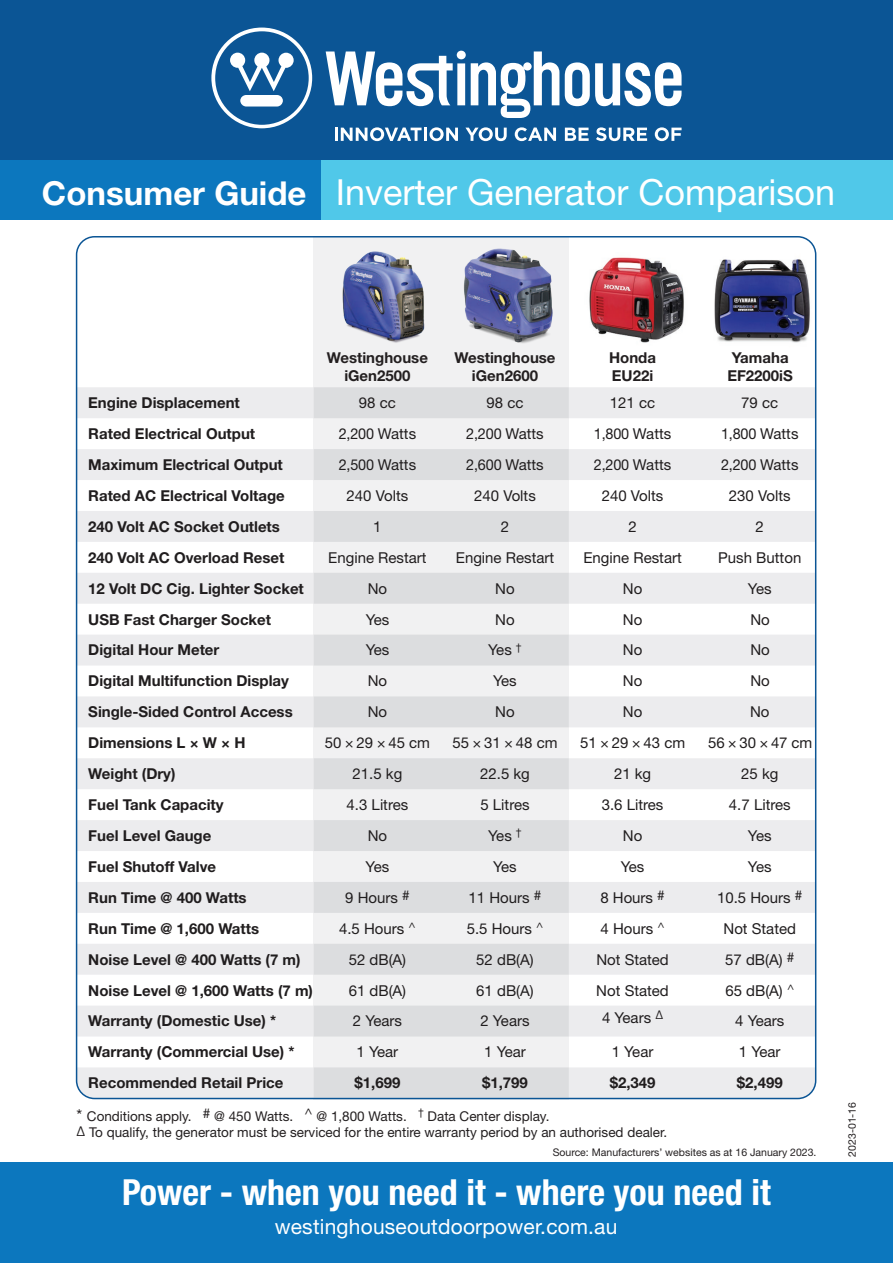
<style>
.page{position:relative;width:893px;height:1263px;background:#fff}
.page>*{position:absolute;margin:0;border:0;box-sizing:border-box;transform-origin:0 0}
.t1{font:36px "Helvetica Neue LT Std";color:#fff}
.t2{font:700 condensed 36px "Helvetica Neue LT Std";color:#fff}
.t3{font:21px "Helvetica Neue LT Std";letter-spacing:.01em;color:#fff}
.t4{font:700 15px "Helvetica Neue LT Std";color:#201d1e}
.t5{font:15px "Helvetica Neue LT Std";color:#201d1e}
.t6{font:15px "Helvetica Neue LT Std";color:#201d1e;scale:.96 1}
.t7{font:700 15px/18px "Helvetica Neue LT Std";color:#231f20;text-align:center}
.t8{font:13.5px/16.5px "Helvetica Neue LT Std";color:#231f20}
.t9{font:10.5px "Helvetica Neue LT Std";color:#231f20}
.s1{font-weight:700;font-size:33px}
.s2{font-size:16.5px}
</style>
<div class="page">
<div style="left:0;top:0;width:893px;height:181px;background:#0b5595"></div>
<div style="left:0;top:161px;width:893px;height:59px;background:#0c77be"></div>
<div style="left:322px;top:161px;width:571px;height:59px;background:#50c8e9"></div>
<div style="left:0;top:1162px;width:893px;height:101px;background:#0c77be"></div>
<svg style="left:326px;top:51px;width:233px;height:67px"></svg>
<svg style="left:565px;top:62px;width:117px;height:44px"></svg>
<svg style="left:211px;top:28px;width:101px;height:100px"></svg>
<svg style="left:335px;top:127px;width:123px;height:14px"></svg>
<svg style="left:465px;top:127px;width:42px;height:14px"></svg>
<svg style="left:515px;top:127px;width:41px;height:14px"></svg>
<svg style="left:565px;top:128px;width:24px;height:13px"></svg>
<svg style="left:596px;top:127px;width:51px;height:14px"></svg>
<svg style="left:655px;top:127px;width:27px;height:14px"></svg>
<div style="left:314px;top:236px;width:255px;height:863px;background:#f1f1f2"></div>
<svg style="left:78px;top:387px;width:738px;height:710px;fill:#ececee"></svg>
<svg style="left:314px;top:387px;width:255px;height:709px;fill:#dcdddf"></svg>
<hr style="left:77px;top:1067px;width:1px;height:30px;background:#ececee">
<hr style="left:77px;top:1097px;width:237px;height:1px;background:#ececee">
<hr style="left:696px;top:1097px;width:120px;height:1px;background:#ececee">
<img style="left:589px;top:257px;width:95px;height:86px">
<img style="left:714px;top:259px;width:96px;height:84px">
<img style="left:342px;top:251px;width:83px;height:92px">
<img style="left:464px;top:248px;width:89px;height:95px">
<h1 class="t1" style="left:42px;top:179px;width:795px"><span class="s1">Consumer Guide</span> Inverter Generator Comparison</h1>
<p class="t7" style="left:327px;top:350px;width:103px">Westinghouse iGen2500</p>
<p class="t7" style="left:454px;top:350px;width:103px">Westinghouse iGen2600</p>
<p class="t7" style="left:609px;top:350px;width:48px;text-align:left">Honda<br>EU22i</p>
<p class="t7" style="left:727px;top:350px;width:67px;text-align:left">Yamaha<br>EF2200iS</p>
<p class="t4" style="left:88px;top:396px;width:153px">Engine Displacement</p>
<p class="t5" style="left:359px;top:397px;width:38px">98 cc</p>
<p class="t5" style="left:486px;top:397px;width:38px">98 cc</p>
<p class="t5" style="left:610px;top:397px;width:47px">121 cc</p>
<p class="t5" style="left:741px;top:397px;width:38px">79 cc</p>
<p class="t4" style="left:88px;top:427px;width:168px">Rated Electrical Output</p>
<p class="t6" style="left:339px;top:428px;width:82px">2,200 Watts</p>
<p class="t6" style="left:466px;top:428px;width:82px">2,200 Watts</p>
<p class="t6" style="left:594px;top:428px;width:82px">1,800 Watts</p>
<p class="t6" style="left:721px;top:428px;width:82px">1,800 Watts</p>
<p class="t4" style="left:88px;top:458px;width:196px">Maximum Electrical Output</p>
<p class="t6" style="left:339px;top:459px;width:82px">2,500 Watts</p>
<p class="t6" style="left:466px;top:459px;width:82px">2,600 Watts</p>
<p class="t6" style="left:594px;top:459px;width:82px">2,200 Watts</p>
<p class="t6" style="left:721px;top:459px;width:82px">2,200 Watts</p>
<p class="t4" style="left:88px;top:489px;width:198px">Rated AC Electrical Voltage</p>
<p class="t5" style="left:347px;top:490px;width:63px">240 Volts</p>
<p class="t5" style="left:474px;top:490px;width:63px">240 Volts</p>
<p class="t5" style="left:602px;top:490px;width:63px">240 Volts</p>
<p class="t5" style="left:729px;top:490px;width:63px">230 Volts</p>
<p class="t4" style="left:88px;top:520px;width:193px">240 Volt AC Socket Outlets</p>
<p class="t5" style="left:373px;top:521px;width:10px">1</p>
<p class="t5" style="left:501px;top:521px;width:10px">2</p>
<p class="t5" style="left:628px;top:521px;width:10px">2</p>
<p class="t5" style="left:756px;top:521px;width:10px">2</p>
<p class="t4" style="left:88px;top:551px;width:198px">240 Volt AC Overload Reset</p>
<p class="t5" style="left:328px;top:552px;width:100px">Engine Restart</p>
<p class="t5" style="left:456px;top:552px;width:100px">Engine Restart</p>
<p class="t5" style="left:583px;top:552px;width:100px">Engine Restart</p>
<p class="t5" style="left:718px;top:552px;width:85px">Push Button</p>
<p class="t4" style="left:88px;top:581px;width:217px">12 Volt DC Cig. Lighter Socket</p>
<p class="t5" style="left:368px;top:583px;width:21px">No</p>
<p class="t5" style="left:495px;top:583px;width:21px">No</p>
<p class="t5" style="left:623px;top:583px;width:21px">No</p>
<p class="t5" style="left:748px;top:583px;width:25px">Yes</p>
<p class="t4" style="left:88px;top:612px;width:184px">USB Fast Charger Socket</p>
<p class="t5" style="left:366px;top:613px;width:25px">Yes</p>
<p class="t5" style="left:495px;top:613px;width:21px">No</p>
<p class="t5" style="left:623px;top:613px;width:21px">No</p>
<p class="t5" style="left:750px;top:613px;width:21px">No</p>
<p class="t4" style="left:88px;top:643px;width:133px">Digital Hour Meter</p>
<p class="t5" style="left:366px;top:644px;width:25px">Yes</p>
<p class="t5" style="left:488px;top:644px;width:35px">Yes <sup>†</sup></p>
<p class="t5" style="left:623px;top:644px;width:21px">No</p>
<p class="t5" style="left:750px;top:644px;width:21px">No</p>
<p class="t4" style="left:88px;top:674px;width:202px">Digital Multifunction Display</p>
<p class="t5" style="left:368px;top:675px;width:21px">No</p>
<p class="t5" style="left:493px;top:675px;width:25px">Yes</p>
<p class="t5" style="left:623px;top:675px;width:21px">No</p>
<p class="t5" style="left:750px;top:675px;width:21px">No</p>
<p class="t4" style="left:88px;top:705px;width:206px">Single-Sided Control Access</p>
<p class="t5" style="left:368px;top:706px;width:21px">No</p>
<p class="t5" style="left:495px;top:706px;width:21px">No</p>
<p class="t5" style="left:623px;top:706px;width:21px">No</p>
<p class="t5" style="left:750px;top:706px;width:21px">No</p>
<p class="t4" style="left:88px;top:736px;width:159px">Dimensions L × W × H</p>
<p class="t5" style="left:325px;top:737px;width:107px">50 × 29 × 45 cm</p>
<p class="t5" style="left:452px;top:737px;width:107px">55 × 31 × 48 cm</p>
<p class="t5" style="left:580px;top:737px;width:107px">51 × 29 × 43 cm</p>
<p class="t5" style="left:708px;top:737px;width:106px">56 × 30 × 47 cm</p>
<p class="t4" style="left:88px;top:767px;width:89px">Weight (Dry)</p>
<p class="t5" style="left:353px;top:768px;width:51px">21.5 kg</p>
<p class="t5" style="left:480px;top:768px;width:51px">22.5 kg</p>
<p class="t5" style="left:614px;top:768px;width:39px">21 kg</p>
<p class="t5" style="left:741px;top:768px;width:39px">25 kg</p>
<p class="t4" style="left:88px;top:798px;width:137px">Fuel Tank Capacity</p>
<p class="t5" style="left:347px;top:799px;width:63px">4.3 Litres</p>
<p class="t5" style="left:480px;top:799px;width:51px">5 Litres</p>
<p class="t5" style="left:602px;top:799px;width:63px">3.6 Litres</p>
<p class="t5" style="left:729px;top:799px;width:63px">4.7 Litres</p>
<p class="t4" style="left:88px;top:829px;width:125px">Fuel Level Gauge</p>
<p class="t5" style="left:368px;top:830px;width:21px">No</p>
<p class="t5" style="left:488px;top:830px;width:35px">Yes <sup>†</sup></p>
<p class="t5" style="left:623px;top:830px;width:21px">No</p>
<p class="t5" style="left:748px;top:830px;width:25px">Yes</p>
<p class="t4" style="left:88px;top:860px;width:129px">Fuel Shutoff Valve</p>
<p class="t5" style="left:366px;top:861px;width:25px">Yes</p>
<p class="t5" style="left:493px;top:861px;width:25px">Yes</p>
<p class="t5" style="left:621px;top:861px;width:25px">Yes</p>
<p class="t5" style="left:748px;top:861px;width:25px">Yes</p>
<p class="t4" style="left:88px;top:891px;width:160px">Run Time @ 400 Watts</p>
<p class="t5" style="left:345px;top:892px;width:66px">9 Hours <sup>#</sup></p>
<p class="t5" style="left:469px;top:892px;width:74px">11 Hours <sup>#</sup></p>
<p class="t5" style="left:600px;top:892px;width:66px">8 Hours <sup>#</sup></p>
<p class="t5" style="left:717px;top:892px;width:87px">10.5 Hours <sup>#</sup></p>
<p class="t4" style="left:88px;top:921px;width:172px">Run Time @ 1,600 Watts</p>
<p class="t5" style="left:339px;top:923px;width:78px">4.5 Hours <sup>^</sup></p>
<p class="t5" style="left:467px;top:923px;width:78px">5.5 Hours <sup>^</sup></p>
<p class="t5" style="left:600px;top:923px;width:66px">4 Hours <sup>^</sup></p>
<p class="t5" style="left:723px;top:923px;width:74px">Not Stated</p>
<p class="t4" style="left:88px;top:952px;width:214px">Noise Level @ 400 Watts (7 m)</p>
<p class="t5" style="left:349px;top:954px;width:59px">52 dB(A)</p>
<p class="t5" style="left:476px;top:954px;width:59px">52 dB(A)</p>
<p class="t5" style="left:596px;top:954px;width:74px">Not Stated</p>
<p class="t5" style="left:725px;top:954px;width:71px">57 dB(A) <sup>#</sup></p>
<p class="t4" style="left:88px;top:983px;width:226px">Noise Level @ 1,600 Watts (7 m)</p>
<p class="t5" style="left:349px;top:984px;width:59px">61 dB(A)</p>
<p class="t5" style="left:476px;top:984px;width:59px">61 dB(A)</p>
<p class="t5" style="left:596px;top:984px;width:74px">Not Stated</p>
<p class="t5" style="left:725px;top:984px;width:70px">65 dB(A) <sup>^</sup></p>
<p class="t4" style="left:88px;top:1014px;width:190px">Warranty (Domestic Use) *</p>
<p class="t5" style="left:353px;top:1015px;width:51px">2 Years</p>
<p class="t5" style="left:480px;top:1015px;width:51px">2 Years</p>
<p class="t5" style="left:602px;top:1012px;width:62px">4 Years <sup>∆</sup></p>
<p class="t5" style="left:735px;top:1015px;width:51px">4 Years</p>
<p class="t4" style="left:88px;top:1045px;width:208px">Warranty (Commercial Use) *</p>
<p class="t5" style="left:357px;top:1046px;width:43px">1 Year</p>
<p class="t5" style="left:484px;top:1046px;width:43px">1 Year</p>
<p class="t5" style="left:612px;top:1046px;width:43px">1 Year</p>
<p class="t5" style="left:739px;top:1046px;width:43px">1 Year</p>
<p class="t4" style="left:88px;top:1076px;width:197px">Recommended Retail Price</p>
<p class="t4" style="left:354px;top:1076px;width:47px">$1,699</p>
<p class="t4" style="left:482px;top:1076px;width:47px">$1,799</p>
<p class="t4" style="left:610px;top:1076px;width:47px">$2,349</p>
<p class="t4" style="left:737px;top:1076px;width:47px">$2,499</p>
<p class="t8" style="left:77px;top:1109px;width:592px"><span class="s2">*</span> Conditions apply. # @ 450 Watts. ^ @ 1,800 Watts. <sup>†</sup> Data Center display.<br>Δ To qualify, the generator must be serviced for the entire warranty period by an authorised dealer.</p>
<p class="t9" style="left:553px;top:1148px;width:265px">Source: Manufacturers’ websites as at 16 January 2023.</p>
<h1 class="t2" style="left:122px;top:1179px;width:650px">Power - when you need it - where you need it</h1>
<h2 class="t3" style="left:275px;top:1219px;width:344px">westinghouseoutdoorpower.com.au</h2>
<p class="t9" style="left:848px;top:1157px;width:56px;rotate:-90deg">2023-01-16</p>
</div>
